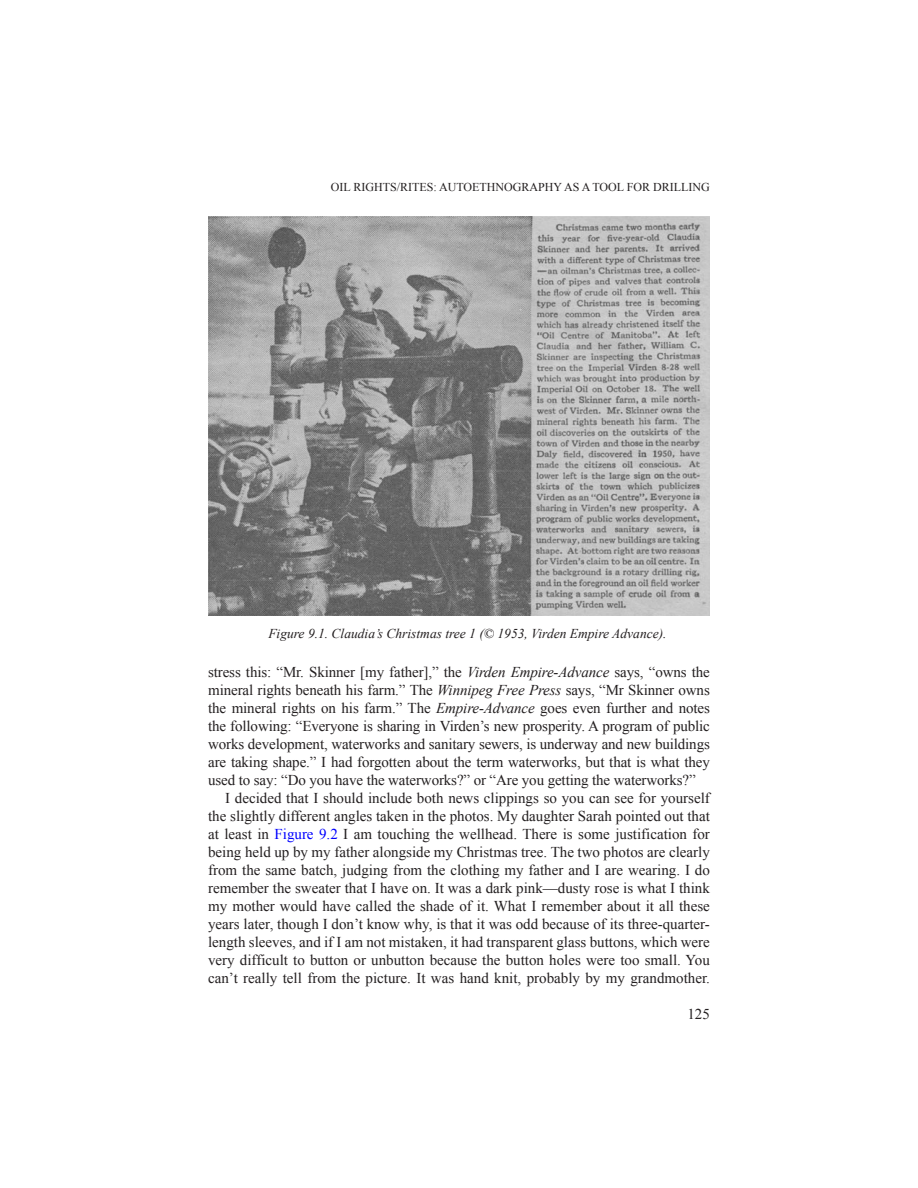
<style>
.page{position:relative;width:918px;height:1188px;background:#fff}
.page>*{position:absolute;margin:0;border:0;box-sizing:border-box;transform-origin:0 0}
.t1{font:15px "Times New Roman";color:#231f20}
.t2{font:italic 13.5px "Times New Roman";color:#231f20}
.t3{font:12px "Times New Roman";color:#231f20}
.s1{font-style:italic}
.s2{color:#00f}
</style>
<div class="page">
<img style="left:208px;top:216px;width:502px;height:399px">
<p class="t3" style="left:331px;top:181px;width:380px">OIL RIGHTS/RITES: AUTOETHNOGRAPHY AS A TOOL FOR DRILLING</p>
<p class="t2" style="left:268px;top:626px;width:400px">Figure 9.1. Claudia’s Christmas tree 1 (© 1953, Virden Empire Advance).</p>
<p class="t1" style="left:208px;top:664px;width:503px">stress this: “Mr. Skinner [my father],” the <span class="s1">Virden Empire-Advance</span> says, “owns the</p>
<p class="t1" style="left:208px;top:682px;width:503px">mineral rights beneath his farm.” The <span class="s1">Winnipeg Free Press</span> says, “Mr Skinner owns</p>
<p class="t1" style="left:208px;top:700px;width:503px">the mineral rights on his farm.” The <span class="s1">Empire-Advance</span> goes even further and notes</p>
<p class="t1" style="left:208px;top:718px;width:503px">the following: “Everyone is sharing in Virden’s new prosperity. A program of public</p>
<p class="t1" style="left:208px;top:736px;width:503px">works development, waterworks and sanitary sewers, is underway and new buildings</p>
<p class="t1" style="left:208px;top:754px;width:503px">are taking shape.” I had forgotten about the term waterworks, but that is what they</p>
<p class="t1" style="left:208px;top:772px;width:489px">used to say: “Do you have the waterworks?” or “Are you getting the waterworks?”</p>
<p class="t1" style="left:225px;top:790px;width:486px">I decided that I should include both news clippings so you can see for yourself</p>
<p class="t1" style="left:208px;top:808px;width:503px">the slightly different angles taken in the photos. My daughter Sarah pointed out that</p>
<p class="t1" style="left:208px;top:826px;width:503px">at least in <span class="s2">Figure 9.2</span> I am touching the wellhead. There is some justification for</p>
<p class="t1" style="left:208px;top:844px;width:503px">being held up by my father alongside my Christmas tree. The two photos are clearly</p>
<p class="t1" style="left:208px;top:862px;width:503px">from the same batch, judging from the clothing my father and I are wearing. I do</p>
<p class="t1" style="left:208px;top:880px;width:503px">remember the sweater that I have on. It was a dark pink—dusty rose is what I think</p>
<p class="t1" style="left:208px;top:898px;width:503px">my mother would have called the shade of it. What I remember about it all these</p>
<p class="t1" style="left:208px;top:916px;width:503px">years later, though I don’t know why, is that it was odd because of its three-quarter-</p>
<p class="t1" style="left:208px;top:934px;width:503px">length sleeves, and if I am not mistaken, it had transparent glass buttons, which were</p>
<p class="t1" style="left:208px;top:952px;width:503px">very difficult to button or unbutton because the button holes were too small. You</p>
<p class="t1" style="left:208px;top:970px;width:503px">can’t really tell from the picture. It was hand knit, probably by my grandmother.</p>
<p class="t1" style="left:687px;top:1006px;width:24px">125</p>
</div>
